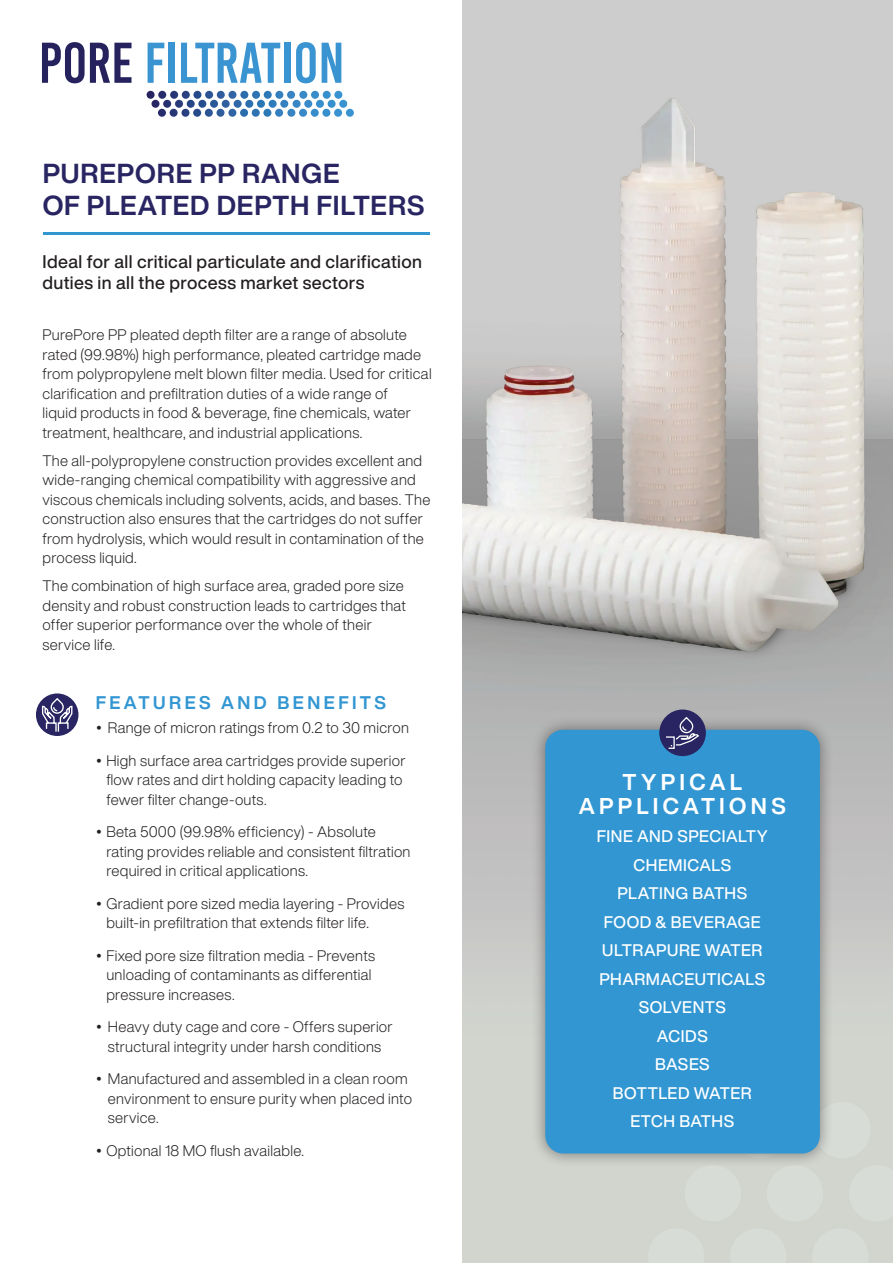
<style>
.page{position:relative;width:893px;height:1263px;background:#fff}
.page>*{position:absolute;margin:0;border:0;box-sizing:border-box;transform-origin:0 0}
.t1{font:700 27px/31.5px "Helvetica Now Display";letter-spacing:.03em;color:#282562}
.t2{font:700 22.5px/24px "Helvetica Now Display";letter-spacing:.185em;color:#fff;text-align:center}
.t3{font:500 18px/21px "Helvetica Now Display";letter-spacing:.02em;color:#231f20}
.t4{font:700 18px "Helvetica Now Display";letter-spacing:.195em;color:#3196d2}
.t5{font:500 16.5px/28.5px "Helvetica Now Display";letter-spacing:.03em;color:#fff;text-align:center}
.t6{font:300 15px/19.5px "Helvetica Now Display";letter-spacing:.02em;color:#231f20}
.s1{font-family:"Gotham";font-weight:400}
</style>
<div class="page">
<img style="left:462px;top:0;width:431px;height:888px">
<div style="left:462px;top:888px;width:431px;height:375px;background:#d1d5ce"></div>
<div style="left:814px;top:1102px;width:57px;height:56px;background:#d8dcd6;border-radius:28px"></div>
<div style="left:685px;top:1165px;width:56px;height:56px;background:#d8dcd6;border-radius:28px"></div>
<div style="left:767px;top:1165px;width:56px;height:56px;background:#d8dcd6;border-radius:28px"></div>
<div style="left:36px;top:693px;width:42px;height:43px;background:#282562;border-radius:50%"></div>
<svg style="left:41px;top:697px;width:32px;height:36px"></svg>
<hr style="left:43px;top:233px;width:386px;height:2px;background:#3196d2">
<div style="left:531px;top:715px;width:303px;height:452px;background:#231f20;opacity:.5"></div>
<div style="left:545px;top:730px;width:275px;height:423px;background:#3196d2;border-radius:18px"></div>
<div style="left:659px;top:709px;width:47px;height:47px;background:#282562;border-radius:50%"></div>
<svg style="left:665px;top:716px;width:34px;height:33px"></svg>
<svg style="left:147px;top:91px;width:200px;height:17px"></svg>
<svg style="left:42px;top:42px;width:90px;height:41px"></svg>
<svg style="left:148px;top:43px;width:16px;height:40px"></svg>
<div style="left:168px;top:43px;width:6px;height:40px;background:#3a94d1"></div>
<svg style="left:181px;top:43px;width:99px;height:40px"></svg>
<div style="left:284px;top:43px;width:6px;height:40px;background:#3a94d1"></div>
<svg style="left:296px;top:42px;width:20px;height:41px"></svg>
<svg style="left:322px;top:43px;width:19px;height:40px"></svg>
<h1 class="t1" style="left:43px;top:158px;width:383px">PUREPORE PP RANGE<br>OF PLEATED DEPTH FILTERS</h1>
<p class="t3" style="left:43px;top:251px;width:381px">Ideal for all critical particulate and clarification duties in all the process market sectors</p>
<p class="t6" style="left:43px;top:325px;width:391px">PurePore PP pleated depth filter are a range of absolute rated (99.98%) high performance, pleated cartridge made from polypropylene melt blown filter media. Used for critical clarification and prefiltration duties of a wide range of<br>liquid products in food &amp; beverage, fine chemicals, water treatment, healthcare, and industrial applications.</p>
<p class="t6" style="left:43px;top:450px;width:389px">The all-polypropylene construction provides excellent and wide-ranging chemical compatibility with aggressive and viscous chemicals including solvents, acids, and bases. The construction also ensures that the cartridges do not suffer from hydrolysis, which would result in contamination of the process liquid.</p>
<p class="t6" style="left:43px;top:576px;width:365px">The combination of high surface area, graded pore size density and robust construction leads to cartridges that offer superior performance over the whole of their service life.</p>
<p class="t4" style="left:96px;top:690px;width:292px">FEATURES AND BENEFITS</p>
<p class="t6" style="left:96px;top:718px;width:315px"><span class="s1">•</span> Range of micron ratings from 0.2 to 30 micron</p>
<p class="t6" style="left:106px;top:750px;width:301px;text-indent:-11px"><span class="s1">•</span> High surface area cartridges provide superior flow rates and dirt holding capacity leading to fewer filter change-outs.</p>
<p class="t6" style="left:106px;top:822px;width:306px;text-indent:-11px"><span class="s1">•</span> Beta 5000 (99.98% efficiency) - Absolute rating provides reliable and consistent filtration required in critical applications.</p>
<p class="t6" style="left:106px;top:893px;width:300px;text-indent:-11px"><span class="s1">•</span> Gradient pore sized media layering - Provides built-in prefiltration that extends filter life.</p>
<p class="t6" style="left:106px;top:945px;width:270px;text-indent:-11px"><span class="s1">•</span> Fixed pore size filtration media - Prevents unloading of contaminants as differential pressure increases.</p>
<p class="t6" style="left:96px;top:1017px;width:299px;text-align:center"><span class="s1">•</span> Heavy duty cage and core - Offers superior structural integrity under harsh conditions</p>
<p class="t6" style="left:108px;top:1069px;width:306px;text-indent:-12px"><span class="s1">•</span> Manufactured and assembled in a clean room environment to ensure purity when placed into service.</p>
<p class="t6" style="left:96px;top:1140px;width:210px"><span class="s1">•</span> Optional 18 MO flush available.</p>
<h2 class="t2" style="left:579px;top:770px;width:208px">TYPICAL<br>APPLICATIONS</h2>
<p class="t5" style="left:597px;top:822px;width:173px">FINE AND SPECIALTY<br>CHEMICALS<br>PLATING BATHS<br>FOOD &amp; BEVERAGE<br>ULTRAPURE WATER<br>PHARMACEUTICALS<br>SOLVENTS<br>ACIDS<br>BASES<br>BOTTLED WATER<br>ETCH BATHS</p>
</div>
